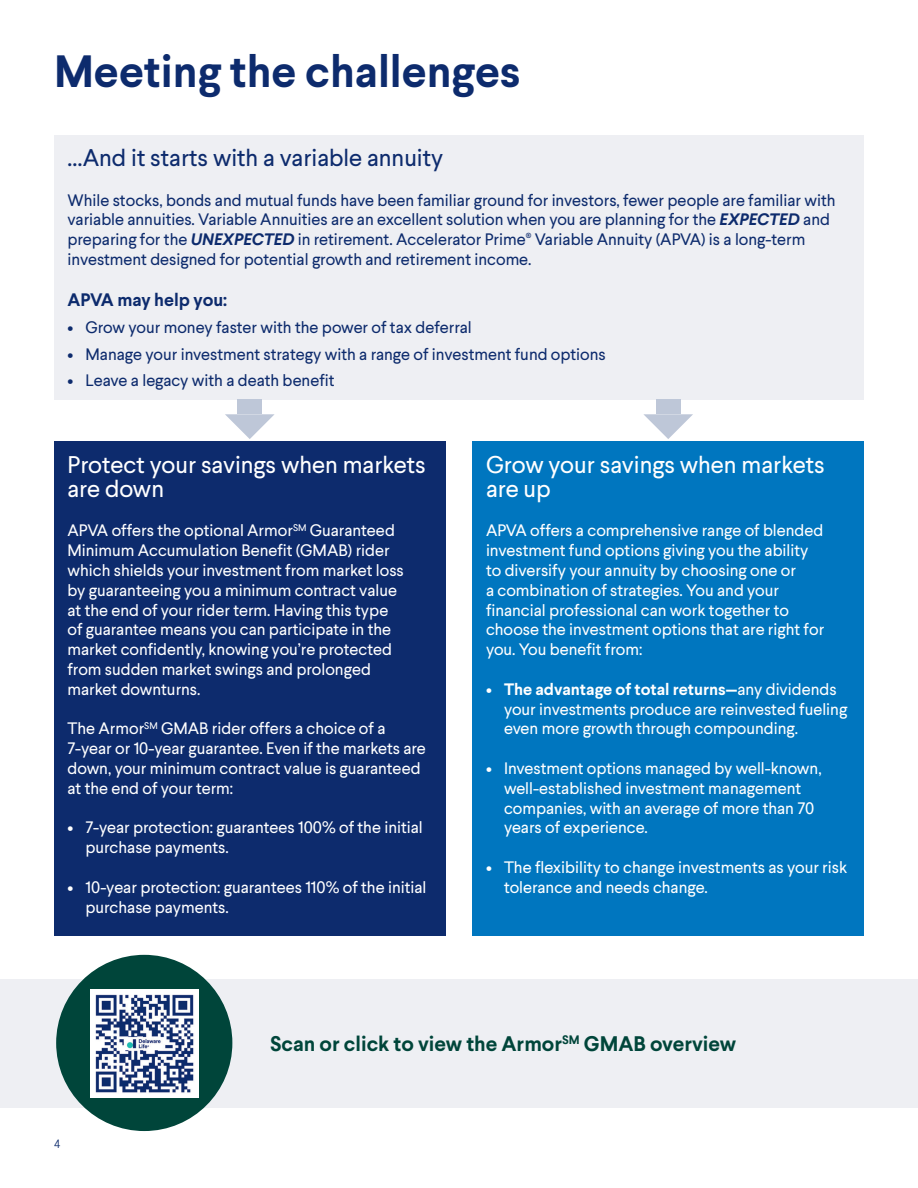
<style>
.page{position:relative;width:918px;height:1188px;background:#fff}
.page>*{position:absolute;margin:0;border:0;box-sizing:border-box;transform-origin:0 0}
.Headline{font:700 45px "Larsseit";color:#0d2b6d}
.Headline-2{font:24px/24px "Larsseit";color:#fff}
.Headline-3{font:24px "Larsseit";color:#0d2b6d}
.t1{font:700 21px "Larsseit";color:#00453a}
.Headline-4{font:700 18px "Larsseit";color:#0d2b6d}
.Headline-5{font:16.5px/19.8px "Larsseit";color:#fff}
.Headline-6{font:16.5px/19.8px "Larsseit";color:#0d2b6d}
.t2{font:300 12px "Larsseit";color:#0d2b6d}
.s1{font-weight:700;font-style:italic}
.s2{font-weight:700}
</style>
<div class="page">
<div style="left:0;top:979px;width:918px;height:128px;background:#eeeff3"></div>
<div style="left:56px;top:955px;width:176px;height:176px;background:#00453a;border-radius:50%"></div>
<div style="left:472px;top:442px;width:392px;height:494px;background:#0076bf"></div>
<div style="left:54px;top:442px;width:392px;height:494px;background:#0d2b6d"></div>
<div style="left:54px;top:135px;width:810px;height:265px;background:#eeeff3"></div>
<img style="left:90px;top:989px;width:108px;height:108px">
<svg style="left:225px;top:414px;width:50px;height:25px"></svg>
<div style="left:238px;top:400px;width:24px;height:14px;background:#bec7d8"></div>
<svg style="left:643px;top:414px;width:50px;height:25px"></svg>
<div style="left:656px;top:400px;width:24px;height:14px;background:#bec7d8"></div>
<p class="Headline" style="left:54px;top:41px;width:468px">Meeting the challenges</p>
<p class="Headline-3" style="left:68px;top:142px;width:377px">…And it starts with a variable annuity</p>
<p class="Headline-6" style="left:68px;top:190px;width:770px">While stocks, bonds and mutual funds have been familiar ground for investors, fewer people are familiar with variable annuities. Variable Annuities are an excellent solution when you are planning for the <span class="s1">EXPECTED</span> and preparing for the <span class="s1">UNEXPECTED</span> in retirement. Accelerator Prime<sup>®</sup> Variable Annuity (APVA) is a long-term investment designed for potential growth and retirement income.</p>
<p class="Headline-4" style="left:68px;top:288px;width:161px">APVA may help you:</p>
<p class="Headline-6" style="left:68px;top:317px;width:406px">• Grow your money faster with the power of tax deferral</p>
<p class="Headline-6" style="left:68px;top:344px;width:540px">• Manage your investment strategy with a range of investment fund options</p>
<p class="Headline-6" style="left:68px;top:370px;width:268px">• Leave a legacy with a death benefit</p>
<p class="Headline-2" style="left:68px;top:452px;width:360px">Protect your savings when markets are down</p>
<p class="Headline-5" style="left:68px;top:520px;width:338px">APVA offers the optional Armor<sup>SM</sup> Guaranteed Minimum Accumulation Benefit (GMAB) rider which shields your investment from market loss by guaranteeing you a minimum contract value at the end of your rider term. Having this type of guarantee means you can participate in the market confidently, knowing you’re protected from sudden market swings and prolonged market downturns.</p>
<p class="Headline-5" style="left:68px;top:718px;width:360px">The Armor<sup>SM</sup> GMAB rider offers a choice of a 7-year or 10-year guarantee. Even if the markets are down, your minimum contract value is guaranteed at the end of your term:</p>
<p class="Headline-5" style="left:86px;top:817px;width:339px;text-indent:-18px">• 7-year protection: guarantees 100% of the initial purchase payments.</p>
<p class="Headline-5" style="left:86px;top:877px;width:342px;text-indent:-18px">• 10-year protection: guarantees 110% of the initial purchase payments.</p>
<p class="Headline-2" style="left:486px;top:452px;width:340px">Grow your savings when markets are up</p>
<p class="Headline-5" style="left:486px;top:520px;width:340px">APVA offers a comprehensive range of blended investment fund options giving you the ability to diversify your annuity by choosing one or<br>a combination of strategies. You and your financial professional can work together to choose the investment options that are right for you. You benefit from:</p>
<p class="Headline-5" style="left:504px;top:679px;width:345px;text-indent:-18px">• <span class="s2">The advantage of total returns—</span>any dividends your investments produce are reinvested fueling even more growth through compounding.</p>
<p class="Headline-5" style="left:504px;top:758px;width:319px;text-indent:-18px">• Investment options managed by well-known, well-established investment management companies, with an average of more than 70 years of experience.</p>
<p class="Headline-5" style="left:504px;top:857px;width:345px;text-indent:-18px">• The flexibility to change investments as your risk tolerance and needs change.</p>
<p class="t2" style="left:54px;top:1136px;width:8px">4</p>
<p class="t1" style="left:270px;top:1029px;width:468px">Scan or click to view the Armor<sup>SM</sup> GMAB overview</p>
</div>
